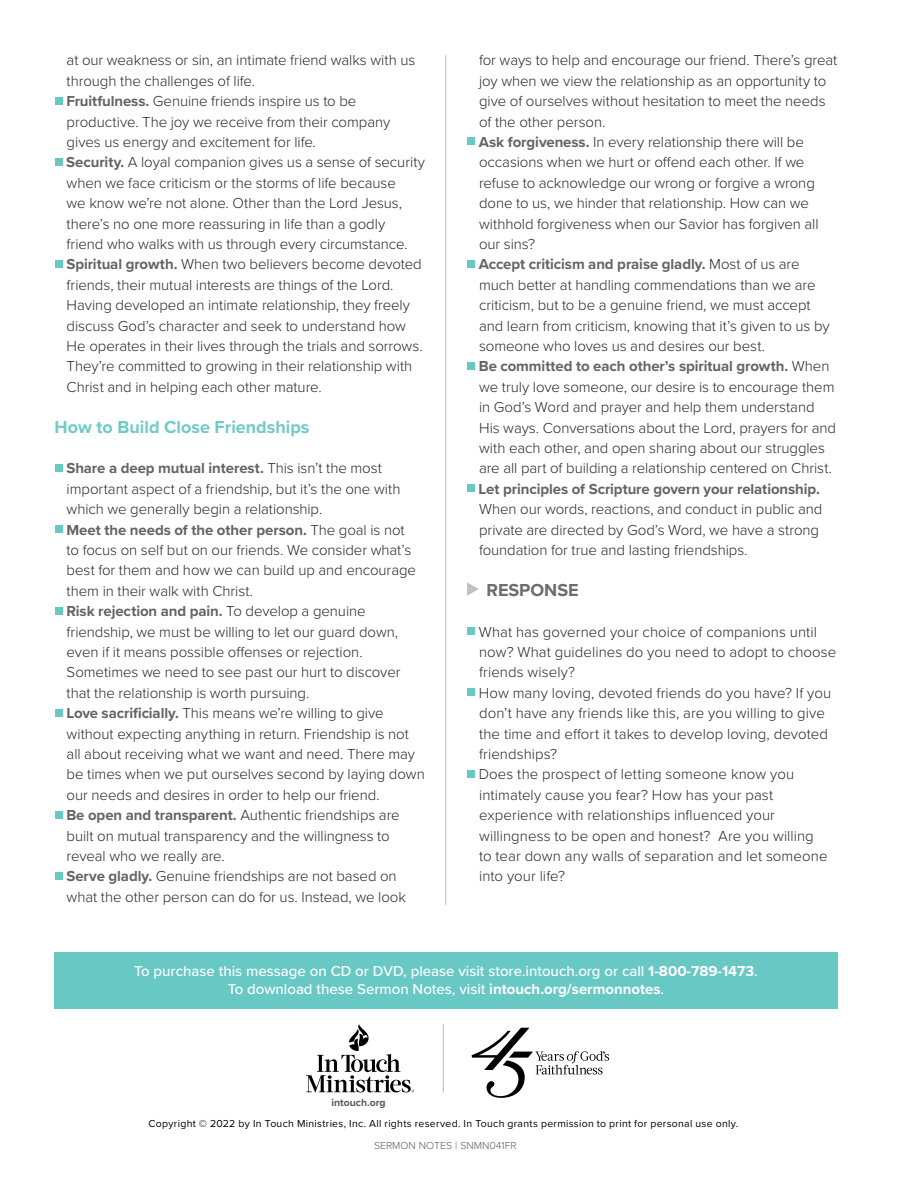
<style>
.page{position:relative;width:918px;height:1188px;background:#fff}
.page>*{position:absolute;margin:0;border:0;box-sizing:border-box;transform-origin:0 0}
.t1{font:700 18px "Proxima Nova";color:#71cac7}
.t2{font:700 18px "Proxima Nova";color:#6b6c6f}
.t3{font:300 15px/20.4px "Proxima Nova";letter-spacing:-.005em;color:#292829}
.t4{font:500 15px/18px "Proxima Nova";color:#fff;text-align:center}
.t5{font:700 15px "Proxima Nova";letter-spacing:-.005em;color:#636466}
.t6{font:10.5px "Proxima Nova";letter-spacing:.025em;color:#000}
.t7{font:300 10.5px "Proxima Nova";color:#58595b}
.t8{font:700 10.5px "Proxima Nova";color:#58595b}
.s1{font-weight:700;color:#636466}
.s2{font-weight:700}
</style>
<div class="page">
<div style="left:54px;top:953px;width:783px;height:56px;background:#68c8c4"></div>
<div style="left:55px;top:97px;width:7px;height:8px;background:#68c8c4"></div>
<div style="left:55px;top:158px;width:7px;height:8px;background:#68c8c4"></div>
<div style="left:55px;top:260px;width:7px;height:8px;background:#68c8c4"></div>
<div style="left:55px;top:464px;width:7px;height:8px;background:#68c8c4"></div>
<div style="left:55px;top:525px;width:7px;height:8px;background:#68c8c4"></div>
<div style="left:55px;top:607px;width:7px;height:8px;background:#68c8c4"></div>
<div style="left:55px;top:709px;width:7px;height:8px;background:#68c8c4"></div>
<div style="left:55px;top:811px;width:7px;height:8px;background:#68c8c4"></div>
<div style="left:55px;top:872px;width:7px;height:8px;background:#68c8c4"></div>
<div style="left:467px;top:137px;width:8px;height:8px;background:#68c8c4"></div>
<div style="left:467px;top:260px;width:8px;height:8px;background:#68c8c4"></div>
<div style="left:467px;top:362px;width:8px;height:8px;background:#68c8c4"></div>
<div style="left:467px;top:484px;width:8px;height:8px;background:#68c8c4"></div>
<svg style="left:467px;top:582px;width:12px;height:14px"></svg>
<div style="left:467px;top:627px;width:8px;height:8px;background:#68c8c4"></div>
<div style="left:467px;top:688px;width:8px;height:8px;background:#68c8c4"></div>
<div style="left:467px;top:770px;width:8px;height:8px;background:#68c8c4"></div>
<hr style="left:445px;top:55px;width:1px;height:850px;background:#bec0c2">
<svg style="left:306px;top:1024px;width:108px;height:68px"></svg>
<hr style="left:443px;top:1024px;width:1px;height:68px;background:#bec0c2">
<svg style="left:472px;top:1028px;width:137px;height:70px"></svg>
<p class="t3" style="left:66px;top:49px;width:360px">at our weakness or sin, an intimate friend walks with us through the challenges of life.<br><span class="s1">Fruitfulness.</span> Genuine friends inspire us to be productive. The joy we receive from their company gives us energy and excitement for life.<br><span class="s1">Security.</span> A loyal companion gives us a sense of security when we face criticism or the storms of life because<br>we know we’re not alone. Other than the Lord Jesus, there’s no one more reassuring in life than a godly friend who walks with us through every circumstance.<br><span class="s1">Spiritual growth.</span> When two believers become devoted friends, their mutual interests are things of the Lord.<br>Having developed an intimate relationship, they freely discuss God’s character and seek to understand how He operates in their lives through the trials and sorrows.<br>They’re committed to growing in their relationship with Christ and in helping each other mature.</p>
<p class="t1" style="left:55px;top:413px;width:256px">How to Build Close Friendships</p>
<p class="t3" style="left:66px;top:457px;width:360px"><span class="s1">Share a deep mutual interest.</span> This isn’t the most important aspect of a friendship, but it’s the one with which we generally begin a relationship.<br><span class="s1">Meet the needs of the other person.</span> The goal is not<br>to focus on self but on our friends. We consider what’s best for them and how we can build up and encourage them in their walk with Christ.<br><span class="s1">Risk rejection and pain.</span> To develop a genuine friendship, we must be willing to let our guard down, even if it means possible offenses or rejection.<br>Sometimes we need to see past our hurt to discover that the relationship is worth pursuing.<br><span class="s1">Love sacrificially.</span> This means we’re willing to give without expecting anything in return. Friendship is not all about receiving what we want and need. There may be times when we put ourselves second by laying down our needs and desires in order to help our friend.<br><span class="s1">Be open and transparent.</span> Authentic friendships are built on mutual transparency and the willingness to reveal who we really are.<br><span class="s1">Serve gladly.</span> Genuine friendships are not based on what the other person can do for us. Instead, we look</p>
<p class="t3" style="left:479px;top:49px;width:360px">for ways to help and encourage our friend. There’s great joy when we view the relationship as an opportunity to give of ourselves without hesitation to meet the needs of the other person.<br><span class="s1">Ask forgiveness.</span> In every relationship there will be occasions when we hurt or offend each other. If we refuse to acknowledge our wrong or forgive a wrong done to us, we hinder that relationship. How can we withhold forgiveness when our Savior has forgiven all our sins?<br><span class="s1">Accept criticism and praise gladly.</span> Most of us are much better at handling commendations than we are criticism, but to be a genuine friend, we must accept and learn from criticism, knowing that it’s given to us by someone who loves us and desires our best.<br><span class="s1">Be committed to each other’s spiritual growth.</span> When we truly love someone, our desire is to encourage them in God’s Word and prayer and help them understand His ways. Conversations about the Lord, prayers for and with each other, and open sharing about our struggles are all part of building a relationship centered on Christ.</p>
<p class="t5" style="left:479px;top:478px;width:343px">Let principles of Scripture govern your relationship.</p>
<p class="t3" style="left:479px;top:498px;width:345px">When our words, reactions, and conduct in public and private are directed by God’s Word, we have a strong foundation for true and lasting friendships.</p>
<p class="t2" style="left:486px;top:576px;width:94px">RESPONSE</p>
<p class="t3" style="left:479px;top:621px;width:359px">What has governed your choice of companions until now? What guidelines do you need to adopt to choose friends wisely?<br>How many loving, devoted friends do you have? If you don’t have any friends like this, are you willing to give the time and effort it takes to develop loving, devoted friendships?<br>Does the prospect of letting someone know you intimately cause you fear? How has your past experience with relationships influenced your willingness to be open and honest? Are you willing<br>to tear down any walls of separation and let someone into your life?</p>
<p class="t4" style="left:134px;top:962px;width:625px">To purchase this message on CD or DVD, please visit store.intouch.org or call <span class="s2">1-800-789-1473</span>.<br>To download these Sermon Notes, visit <span class="s2">intouch.org/sermonnotes</span>.</p>
<p class="t8" style="left:331px;top:1095px;width:56px">intouch.org</p>
<p class="t6" style="left:149px;top:1115px;width:591px">Copyright © 2022 by In Touch Ministries, Inc. All rights reserved. In Touch grants permission to print for personal use only.</p>
<p class="t7" style="left:374px;top:1138px;width:144px">SERMON NOTES | SNMN041FR</p>
</div>
